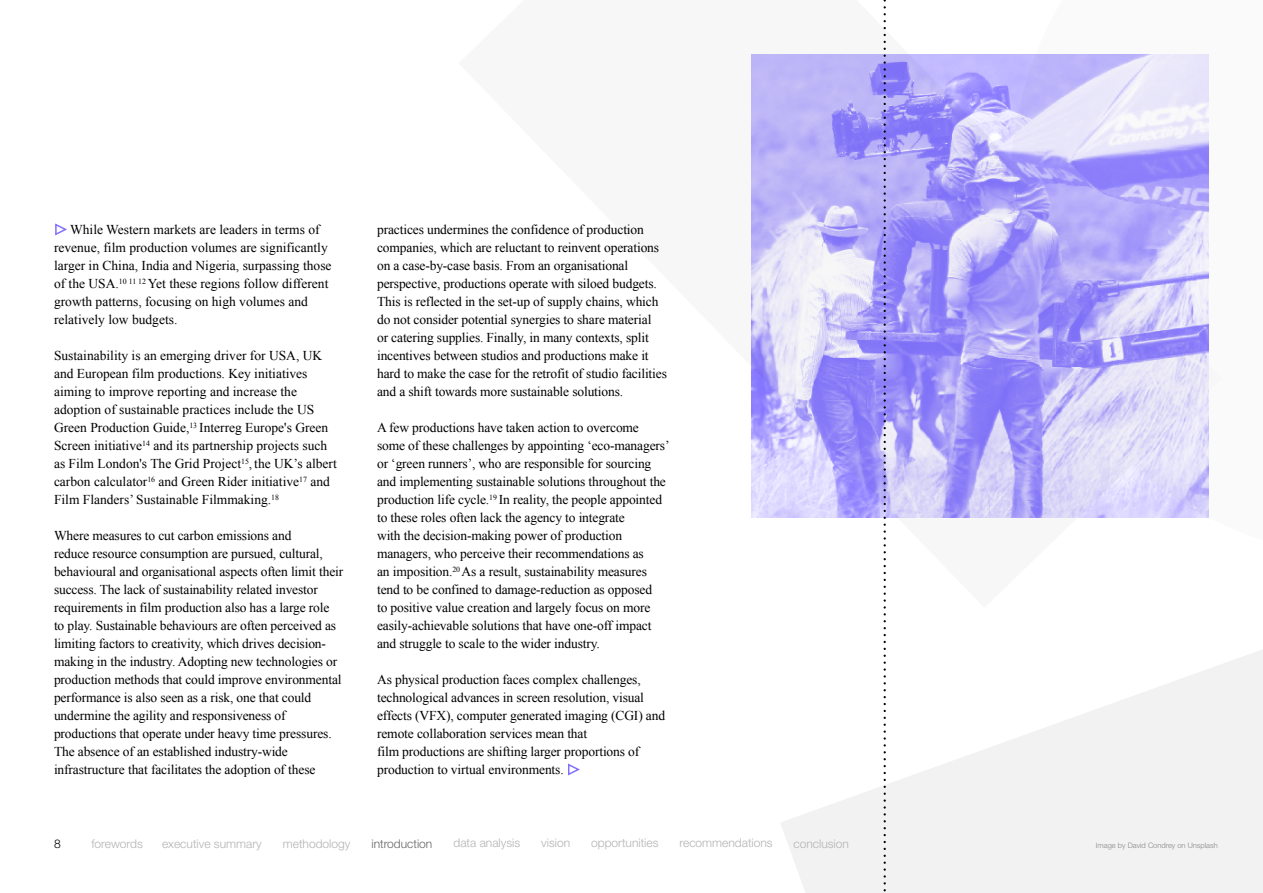
<style>
.page{position:relative;width:1263px;height:893px;background:#fff}
.page>*{position:absolute;margin:0;border:0;box-sizing:border-box;transform-origin:0 0}
.Main_copy{font:13.5px/18px "Times New Roman";letter-spacing:-.01em;color:#000}
.t1{font:300 12px "Helvetica Neue LT Std";color:#b3b3b3}
.Job_title{font:300 12px "Helvetica Neue LT Std";color:#666}
.t2{font:300 12px "Helvetica Neue LT Std";color:#000}
.Header_2{font:300 7.5px "Helvetica Neue LT Std";color:#878787}
.s1{color:#8070ff}
</style>
<div class="page">
<svg style="left:781px;top:650px;width:482px;height:243px;fill:#f2f2f2"></svg>
<img style="left:751px;top:54px;width:458px;height:464px">
<svg style="left:883px;top:0;width:3px;height:893px"></svg>
<p class="Main_copy" style="left:54px;top:220px;width:279px"><span class="s1">►</span> While Western markets are leaders in terms of revenue, film production volumes are significantly larger in China, India and Nigeria, surpassing those of the USA.<sup>10</sup> <sup>11</sup> <sup>12</sup> Yet these regions follow different growth patterns, focusing on high volumes and relatively low budgets.</p>
<p class="Main_copy" style="left:54px;top:346px;width:284px">Sustainability is an emerging driver for USA, UK and European film productions. Key initiatives aiming to improve reporting and increase the adoption of sustainable practices include the US Green Production Guide,<sup>13</sup> Interreg Europe's Green Screen initiative<sup>14</sup> and its partnership projects such as Film London's The Grid Project<sup>15</sup>, the UK’s albert carbon calculator<sup>16</sup> and Green Rider initiative<sup>17</sup> and Film Flanders’ Sustainable Filmmaking.<sup>18</sup></p>
<p class="Main_copy" style="left:54px;top:526px;width:291px">Where measures to cut carbon emissions and<br>reduce resource consumption are pursued, cultural, behavioural and organisational aspects often limit their success. The lack of sustainability related investor requirements in film production also has a large role<br>to play. Sustainable behaviours are often perceived as limiting factors to creativity, which drives decision&shy;making in the industry. Adopting new technologies or production methods that could improve environmental performance is also seen as a risk, one that could undermine the agility and responsiveness of productions that operate under heavy time pressures.<br>The absence of an established industry-wide infrastructure that facilitates the adoption of these</p>
<p class="Main_copy" style="left:377px;top:220px;width:291px">practices undermines the confidence of production companies, which are reluctant to reinvent operations on a case-by-case basis. From an organisational perspective, productions operate with siloed budgets.<br>This is reflected in the set-up of supply chains, which do not consider potential synergies to share material<br>or catering supplies. Finally, in many contexts, split incentives between studios and productions make it hard to make the case for the retrofit of studio facilities and a shift towards more sustainable solutions.</p>
<p class="Main_copy" style="left:377px;top:418px;width:294px">A few productions have taken action to overcome some of these challenges by appointing ‘eco-managers’ or ‘green runners’, who are responsible for sourcing and implementing sustainable solutions throughout the production life cycle.<sup>19</sup> In reality, the people appointed to these roles often lack the agency to integrate<br>with the decision-making power of production managers, who perceive their recommendations as<br>an imposition.<sup>20</sup> As a result, sustainability measures tend to be confined to damage-reduction as opposed<br>to positive value creation and largely focus on more easily-achievable solutions that have one-off impact and struggle to scale to the wider industry.</p>
<p class="Main_copy" style="left:377px;top:670px;width:290px">As physical production faces complex challenges, technological advances in screen resolution, visual effects (VFX), computer generated imaging (CGI) and remote collaboration services mean that</p>
<p class="Main_copy" style="left:377px;top:742px;width:264px">film productions are shifting larger proportions of production to virtual environments. <span class="s1">►</span></p>
<p class="t2" style="left:54px;top:836px;width:8px">8</p>
<p class="t1" style="left:92px;top:836px;width:53px">forewords</p>
<p class="t1" style="left:162px;top:836px;width:101px">executive summary</p>
<p class="t1" style="left:283px;top:836px;width:69px">methodology</p>
<p class="Job_title" style="left:371px;top:836px;width:62px">introduction</p>
<p class="t1" style="left:453px;top:835px;width:68px">data analysis</p>
<p class="t1" style="left:541px;top:835px;width:30px">vision</p>
<p class="t1" style="left:591px;top:835px;width:69px">opportunities</p>
<p class="t1" style="left:680px;top:835px;width:95px">recommendations</p>
<p class="t1" style="left:794px;top:836px;width:57px">conclusion</p>
<p class="Header_2" style="left:1096px;top:841px;width:123px">Image by David Condrey on Unsplash</p>
</div>
